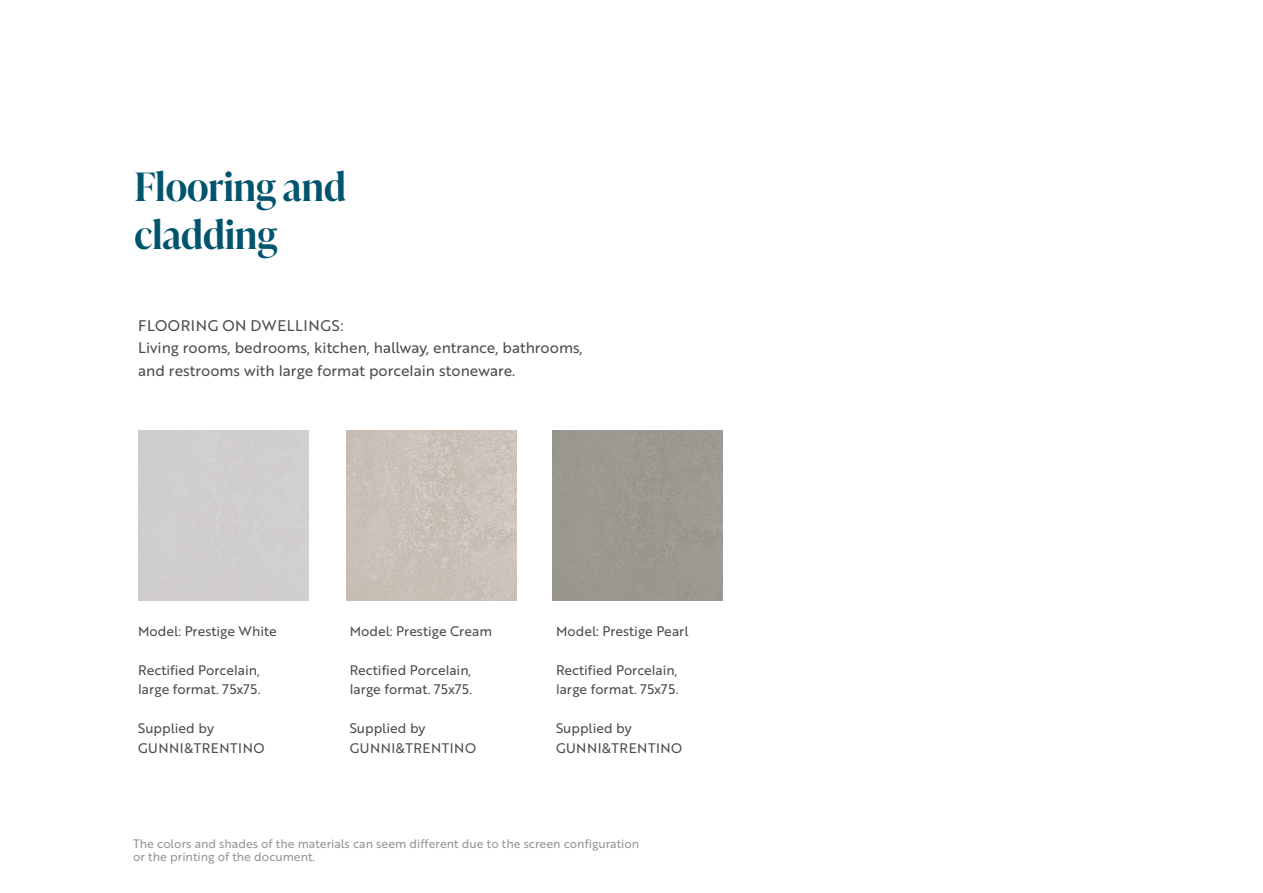
<style>
.page{position:relative;width:1263px;height:893px;background:#fff}
.page>*{position:absolute;margin:0;border:0;box-sizing:border-box;transform-origin:0 0}
.t1{font:600 39px/48px "Ivy Presto Display";color:#00546e}
.t2{font:15px/22.5px "Brother 1816 Regular";color:#4b4c4d}
.t3{font:15px "Brother 1816 Regular";letter-spacing:.04em;color:#4b4c4d}
.t4{font:13.5px/19.5px "Brother 1816 Regular";color:#4b4c4d}
.t5{font:13.5px/19.5px "Brother 1816 Regular";letter-spacing:.04em;color:#4b4c4d}
.Nota_pie{font:12px/13.5px "Brother 1816 Regular";color:#939598}
</style>
<div class="page">
<img style="left:347px;top:431px;width:170px;height:170px">
<div style="left:553px;top:431px;width:170px;height:170px;background:#9b9891"></div>
<h1 class="t1" style="left:135px;top:161px;width:213px">Flooring and cladding</h1>
<p class="t3" style="left:138px;top:314px;width:207px">FLOORING ON DWELLINGS:</p>
<p class="t2" style="left:138px;top:336px;width:446px">Living rooms, bedrooms, kitchen, hallway, entrance, bathrooms, and restrooms with large format porcelain stoneware.</p>
<p class="t4" style="left:138px;top:621px;width:140px">Model: Prestige White</p>
<p class="t4" style="left:138px;top:660px;width:124px">Rectified Porcelain, large format. 75x75.</p>
<p class="t5" style="left:138px;top:718px;width:128px">Supplied by<br>GUNNI&amp;TRENTINO</p>
<p class="t4" style="left:350px;top:621px;width:144px">Model: Prestige Cream</p>
<p class="t4" style="left:350px;top:660px;width:124px">Rectified Porcelain, large format. 75x75.</p>
<p class="t5" style="left:350px;top:718px;width:128px">Supplied by<br>GUNNI&amp;TRENTINO</p>
<p class="t4" style="left:556px;top:621px;width:134px">Model: Prestige Pearl</p>
<p class="t4" style="left:556px;top:660px;width:124px">Rectified Porcelain, large format. 75x75.</p>
<p class="t5" style="left:556px;top:718px;width:128px">Supplied by<br>GUNNI&amp;TRENTINO</p>
<p class="Nota_pie" style="left:133px;top:836px;width:507px">The colors and shades of the materials can seem different due to the screen configuration or the printing of the document.</p>
</div>
